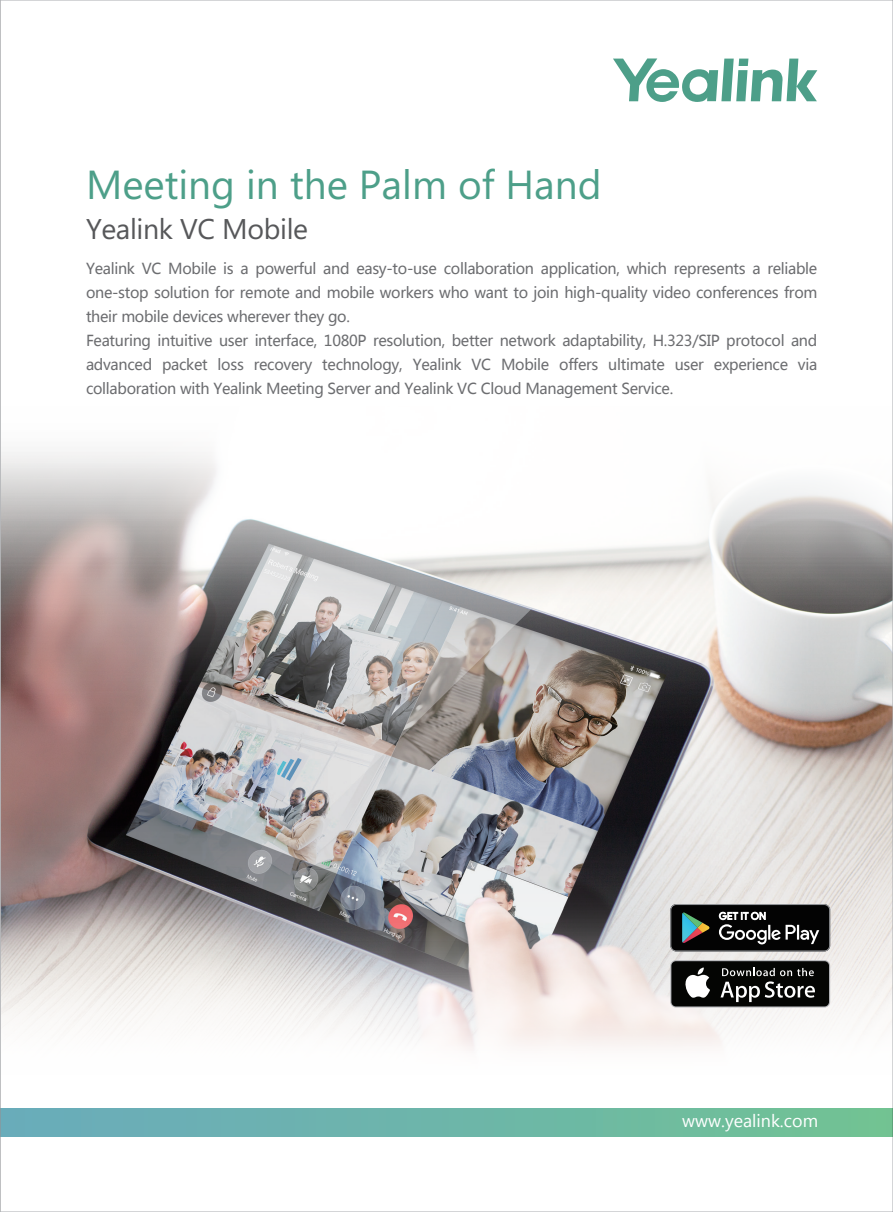
<style>
.page{position:relative;width:893px;height:1212px;background:#fff}
.page>*{position:absolute;margin:0;border:0;box-sizing:border-box;transform-origin:0 0}
.t1{font:40.5px "Microsoft Phags Pa";color:#4d9f89}
.t2{font:28.5px "Microsoft Phags Pa";letter-spacing:-.015em;color:#57585a}
.t3{font:17.85px "Lao UI";color:#fff}
.t4{font:15px/24px "Microsoft Ya Hei";letter-spacing:-.02em;color:#6c6d70}
</style>
<div class="page">
<img style="left:2px;top:452px;width:889px;height:685px">
<svg style="left:613px;top:58px;width:204px;height:44px"></svg>
<svg style="left:670px;top:960px;width:160px;height:47px"></svg>
<div style="left:671px;top:961px;width:158px;height:45px;background:#040503;border-radius:5px"></div>
<svg style="left:685px;top:967px;width:25px;height:31px"></svg>
<svg style="left:720px;top:968px;width:95px;height:34px"></svg>
<div style="left:0;top:1108px;width:893px;height:28px;background:linear-gradient(to right,#69abbd,#71c294)"></div>
<svg style="left:670px;top:904px;width:160px;height:47px;background:#2c2e2e"></svg>
<svg style="left:0;top:0;width:1px;height:1212px"></svg>
<h1 class="t1" style="left:86px;top:157px;width:517px">Meeting in the Palm of Hand</h1>
<h2 class="t2" style="left:86px;top:209px;width:224px">Yealink VC Mobile</h2>
<p class="t4" style="left:86px;top:257px;width:733px">Yealink VC Mobile is a powerful and easy-to-use collaboration application, which represents a reliable one-stop solution for remote and mobile workers who want to join high-quality video conferences from their mobile devices wherever they go.<br>Featuring intuitive user interface, 1080P resolution, better network adaptability, H.323/SIP protocol and advanced packet loss recovery technology, Yealink VC Mobile offers ultimate user experience via collaboration with Yealink Meeting Server and Yealink VC Cloud Management Service.</p>
<p class="t3" style="left:682px;top:1109px;width:137px">www.yealink.com</p>
</div>
